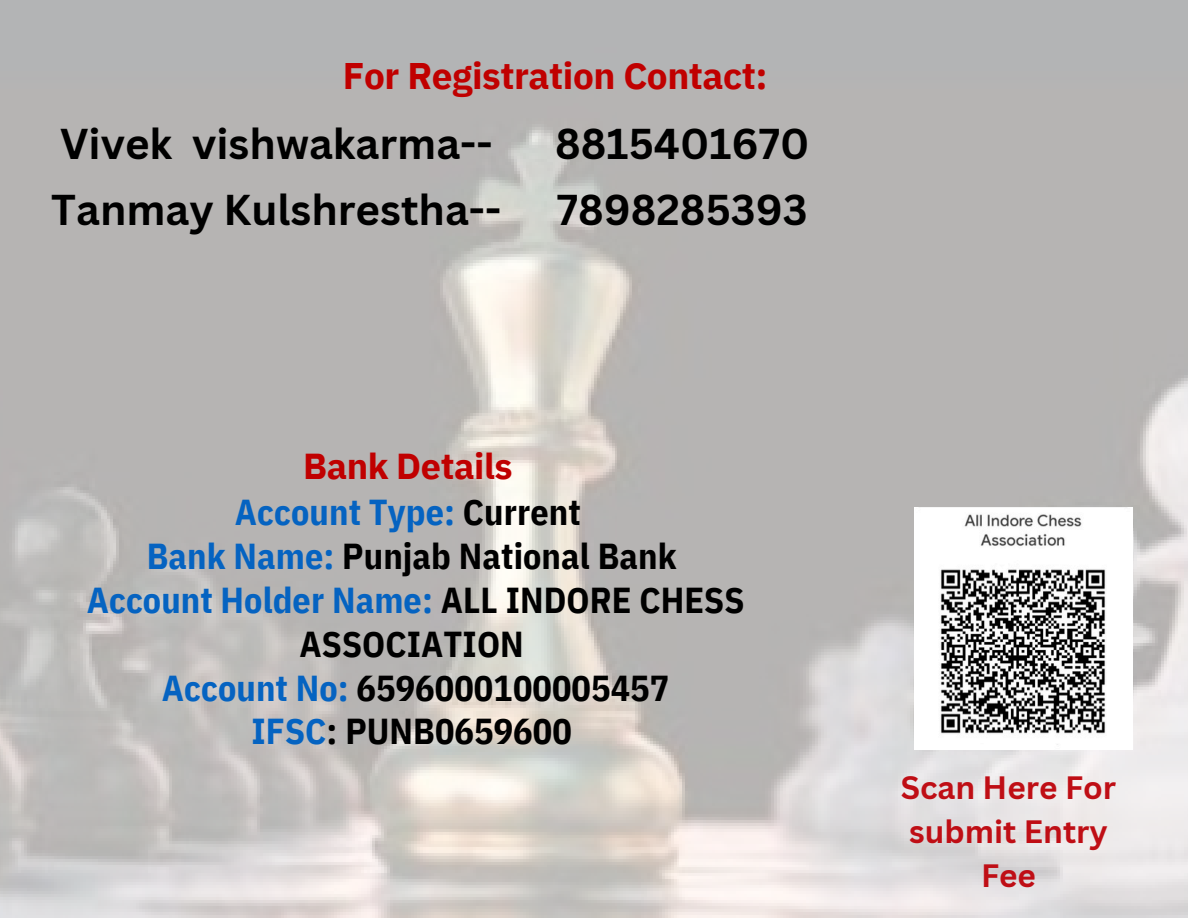
<style>
.page{position:relative;width:1188px;height:918px;background:#fff}
.page>*{position:absolute;margin:0;border:0;box-sizing:border-box;transform-origin:0 0}
.t1{font:700 42px "Canva Sans";color:#000}
.t2{font:700 37.05px "IBM Plex Sans";letter-spacing:-.01em;color:#c00000}
.t3{font:700 36px/44.2px "IBM Plex Sans Cond";letter-spacing:.005em;color:#000;text-align:center}
.t4{font:700 31.5px/43.8px "Canva Sans";color:#bf0e15;text-align:center}
.s1{font-family:"IBM Plex Sans";color:#c00000}
.s2{color:#0563c1}
</style>
<div class="page">
<img style="left:0;top:0;width:1188px;height:918px">
<img style="left:915px;top:507px;width:218px;height:242px">
<h2 class="t2" style="left:343px;top:51px;width:426px">For Registration Contact:</h2>
<h1 class="t1" style="left:60px;top:115px;width:434px">Vivek vishwakarma--</h1>
<h1 class="t1" style="left:555px;top:115px;width:256px">8815401670</h1>
<h1 class="t1" style="left:51px;top:180px;width:451px">Tanmay Kulshrestha--</h1>
<h2 class="t1" style="left:557px;top:180px;width:252px">7898285393</h2>
<h1 class="t3" style="left:87px;top:443px;width:659px"><span class="s1">Bank Details<br></span><span class="s2">Account Type:</span> Current<br><span class="s2">Bank Name:</span> Punjab National Bank<br><span class="s2">Account Holder Name:</span> ALL INDORE CHESS<br>ASSOCIATION<br><span class="s2">Account No:</span> 6596000100005457<br><span class="s2">IFSC</span>: PUNB0659600</h1>
<p class="t4" style="left:901px;top:765px;width:217px">Scan Here For submit Entry<br>Fee</p>
</div>
